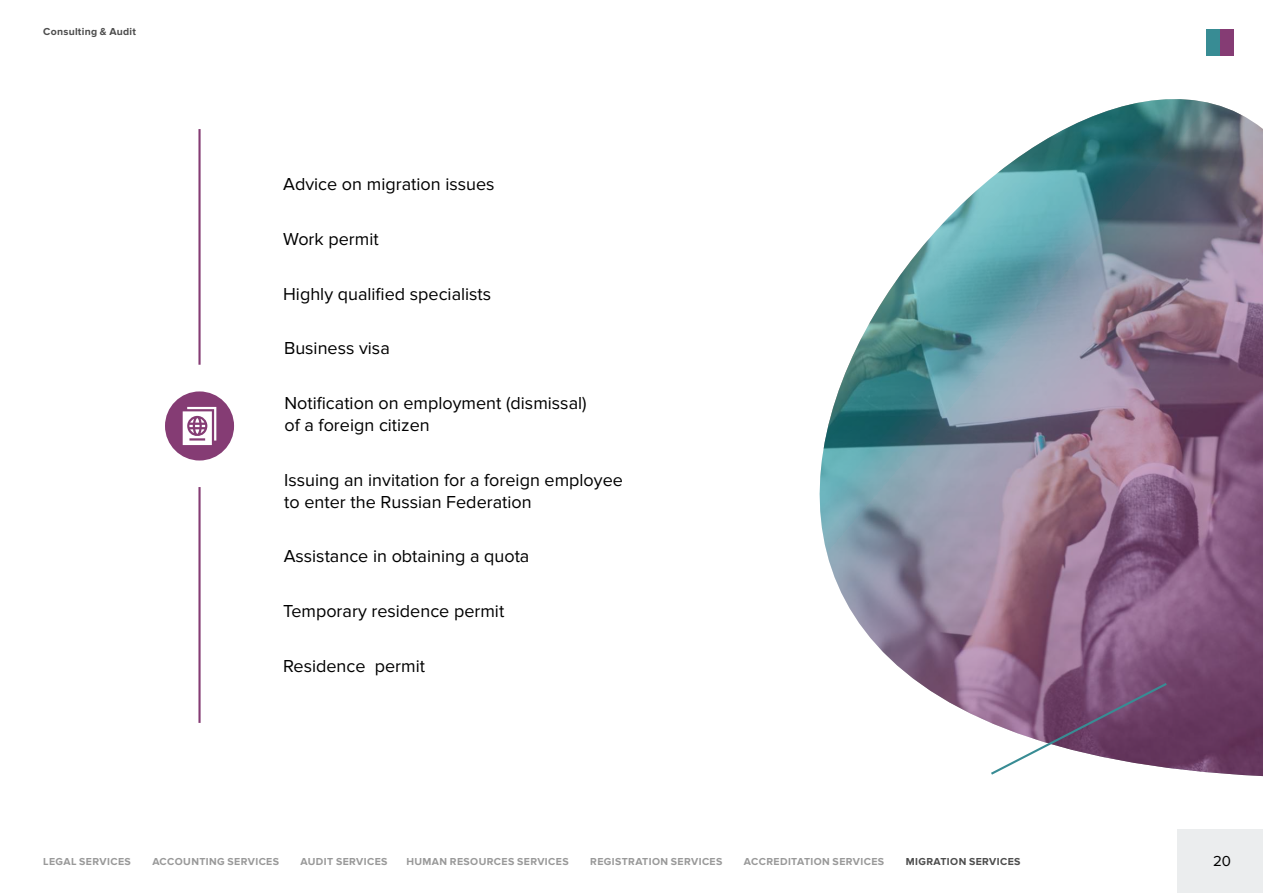
<style>
.page{position:relative;width:1263px;height:893px;background:#fff}
.page>*{position:absolute;margin:0;border:0;box-sizing:border-box;transform-origin:0 0}
.t1{font:18px/21.9px "Proxima Nova";color:#000}
.t2{font:15px "Proxima Nova";color:#000}
.t3{font:700 10.5px "Proxima Nova";letter-spacing:.04em;color:#999}
.t4{font:700 10.5px "Proxima Nova";letter-spacing:.025em;color:#4d4d4d}
</style>
<div class="page">
<div style="left:1177px;top:830px;width:86px;height:63px;background:#ebedee"></div>
<div style="left:1206px;top:29px;width:14px;height:27px;background:#388c94"></div>
<div style="left:1220px;top:29px;width:13px;height:27px;background:#853c74"></div>
<img style="left:819px;top:99px;width:444px;height:677px">
<hr style="left:198px;top:129px;width:3px;height:236px;background:#853c74">
<hr style="left:198px;top:487px;width:3px;height:236px;background:#853c74">
<svg style="left:989px;top:681px;width:180px;height:95px"></svg>
<div style="left:165px;top:391px;width:69px;height:69px;background:#853c74;border-radius:50%"></div>
<svg style="left:183px;top:407px;width:33px;height:38px"></svg>
<p class="t4" style="left:43px;top:27px;width:94px">Consulting &amp; Audit</p>
<p class="t1" style="left:283px;top:174px;width:213px">Advice on migration issues</p>
<p class="t1" style="left:283px;top:229px;width:97px">Work permit</p>
<p class="t1" style="left:283px;top:283px;width:210px">Highly qualified specialists</p>
<p class="t1" style="left:284px;top:338px;width:107px">Business visa</p>
<p class="t1" style="left:284px;top:393px;width:304px">Notification on employment (dismissal) of a foreign citizen</p>
<p class="t1" style="left:284px;top:469px;width:340px">Issuing an invitation for a foreign employee to enter the Russian Federation</p>
<p class="t1" style="left:284px;top:546px;width:247px">Assistance in obtaining a quota</p>
<p class="t1" style="left:283px;top:601px;width:223px">Temporary residence permit</p>
<p class="t1" style="left:283px;top:656px;width:143px">Residence permit</p>
<p class="t3" style="left:43px;top:857px;width:89px">LEGAL SERVICES</p>
<p class="t3" style="left:152px;top:857px;width:128px">ACCOUNTING SERVICES</p>
<p class="t3" style="left:301px;top:857px;width:88px">AUDIT SERVICES</p>
<p class="t3" style="left:406px;top:857px;width:164px">HUMAN RESOURCES SERVICES</p>
<p class="t3" style="left:590px;top:857px;width:134px">REGISTRATION SERVICES</p>
<p class="t3" style="left:744px;top:857px;width:142px">ACCREDITATION SERVICES</p>
<p class="t4" style="left:906px;top:857px;width:116px">MIGRATION SERVICES</p>
<p class="t2" style="left:1213px;top:854px;width:19px">20</p>
</div>
